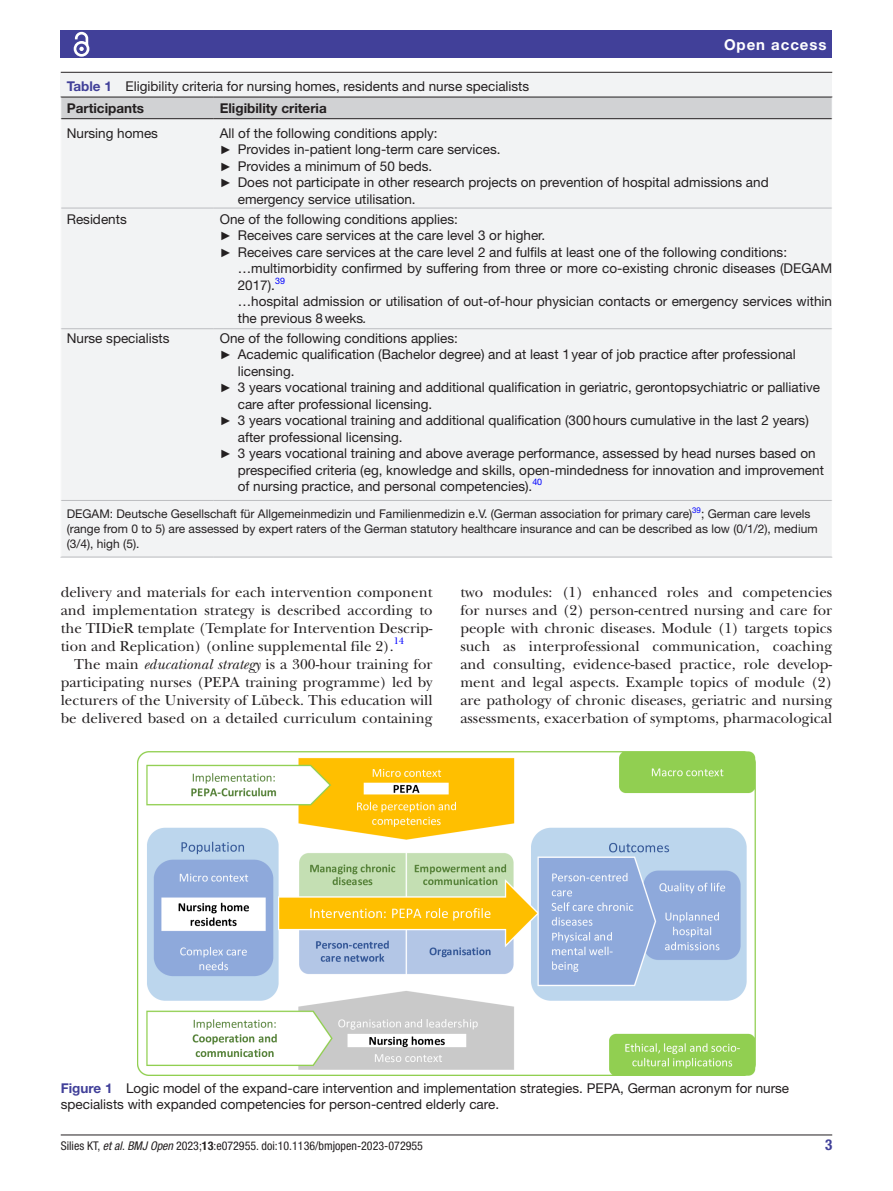
<style>
.page{position:relative;width:893px;height:1191px;background:#fff}
.page>*{position:absolute;margin:0;border:0;box-sizing:border-box;transform-origin:0 0}
.t1{font:15px/18px "New Baskerville";color:#231f20;text-align:justify}
.t2{font:700 15px "Helvetica Neue LT Std";letter-spacing:.065em;color:#fff}
.t3{font:700 condensed 15px "Helvetica Neue LT Std";color:#414099}
.t4{font:13.5px/22px "Helvetica Neue LT Std";color:#231f20}
.t5{font:700 13.5px "Helvetica Neue LT Std";color:#231f20}
.t6{font:12px/15px "Helvetica Neue LT Std";color:#231f20}
.t7{font:condensed 12px "Helvetica Neue LT Std";color:#231f20}
.t8{font:9.9px "New Baskerville";color:#00f}
.t9{font:7.95px "Helvetica Neue LT Std";color:#00f}
.s1{font-weight:700;color:#414099}
.s2{font-weight:700}
.s3{font-family:"Arial";font-size:12px}
.s4{font-style:italic}
</style>
<div class="page">
<hr style="left:61px;top:1134px;width:771px;height:1px;background:#231f20">
<div style="left:61px;top:31px;width:771px;height:27px;background:#414099"></div>
<svg style="left:73px;top:31px;width:17px;height:26px"></svg>
<div style="left:61px;top:73px;width:771px;height:484px;background:#f2f3f4"></div>
<hr style="left:61px;top:72px;width:771px;height:1px;background:#231f20">
<hr style="left:61px;top:208px;width:153px;height:1px;background:#bcbdc0">
<hr style="left:214px;top:208px;width:618px;height:1px;background:#bcbdc0">
<hr style="left:61px;top:328px;width:153px;height:1px;background:#bcbdc0">
<hr style="left:214px;top:328px;width:618px;height:1px;background:#bcbdc0">
<hr style="left:214px;top:500px;width:618px;height:1px;background:#bcbdc0">
<hr style="left:61px;top:500px;width:153px;height:1px;background:#bcbdc0">
<hr style="left:61px;top:557px;width:153px;height:1px;background:#bcbdc0">
<hr style="left:214px;top:557px;width:618px;height:1px;background:#bcbdc0">
<svg style="left:60px;top:97px;width:773px;height:22px;background:#c6c7c9"></svg>
<img style="left:138px;top:751px;width:617px;height:324px">
<p class="t4" style="left:67px;top:75px;width:464px"><span class="s1">Table 1</span> Eligibility criteria for nursing homes, residents and nurse specialists<br><span class="s2">Participants</span></p>
<p class="t5" style="left:220px;top:99px;width:109px">Eligibility criteria</p>
<p class="t2" style="left:724px;top:35px;width:104px">Open access</p>
<p class="t4" style="left:67px;top:121px;width:93px">Nursing homes</p>
<p class="t4" style="left:220px;top:121px;width:219px">All of the following conditions apply:</p>
<p class="t4" style="left:220px;top:138px;width:282px"><span class="s3">►</span> Provides in-patient long-term care services.</p>
<p class="t4" style="left:220px;top:154px;width:214px"><span class="s3">►</span> Provides a minimum of 50 beds.</p>
<p class="t4" style="left:220px;top:171px;width:550px"><span class="s3">►</span> Does not participate in other research projects on prevention of hospital admissions and</p>
<p class="t4" style="left:238px;top:187px;width:179px">emergency service utilisation.</p>
<p class="t4" style="left:67px;top:208px;width:62px">Residents</p>
<p class="t4" style="left:220px;top:208px;width:240px">One of the following conditions applies:</p>
<p class="t4" style="left:220px;top:224px;width:327px"><span class="s3">►</span> Receives care services at the care level 3 or higher.</p>
<p class="t4" style="left:220px;top:241px;width:569px"><span class="s3">►</span> Receives care services at the care level 2 and fulfils at least one of the following conditions:</p>
<p class="t4" style="left:238px;top:257px;width:596px">…multimorbidity confirmed by suffering from three or more co-existing chronic diseases (DEGAM</p>
<p class="t4" style="left:238px;top:274px;width:49px">2017).<sup>39</sup></p>
<p class="t4" style="left:238px;top:290px;width:596px">…hospital admission or utilisation of out-of-hour physician contacts or emergency services within</p>
<p class="t4" style="left:238px;top:307px;width:131px">the previous 8weeks<span class="s4">.</span></p>
<p class="t4" style="left:67px;top:327px;width:104px">Nurse specialists</p>
<p class="t4" style="left:220px;top:327px;width:240px">One of the following conditions applies:</p>
<p class="t4" style="left:220px;top:343px;width:577px"><span class="s3">►</span> Academic qualification (Bachelor degree) and at least 1year of job practice after professional</p>
<p class="t4" style="left:238px;top:360px;width:58px">licensing.</p>
<p class="t4" style="left:220px;top:376px;width:602px"><span class="s3">►</span> 3 years vocational training and additional qualification in geriatric, gerontopsychiatric or palliative</p>
<p class="t4" style="left:238px;top:393px;width:196px">care after professional licensing.</p>
<p class="t4" style="left:220px;top:409px;width:591px"><span class="s3">►</span> 3 years vocational training and additional qualification (300hours cumulative in the last 2 years)</p>
<p class="t4" style="left:238px;top:426px;width:166px">after professional licensing.</p>
<p class="t4" style="left:220px;top:442px;width:597px"><span class="s3">►</span> 3 years vocational training and above average performance, assessed by head nurses based on</p>
<p class="t4" style="left:238px;top:459px;width:588px">prespecified criteria (eg, knowledge and skills, open-mindedness for innovation and improvement</p>
<p class="t4" style="left:238px;top:475px;width:306px">of nursing practice, and personal competencies).<sup>40</sup></p>
<p class="t6" style="left:67px;top:506px;width:627px">DEGAM: Deutsche Gesellschaft für Allgemeinmedizin und Familienmedizin e.V. (German association for primary care)</p>
<p class="t9" style="left:692px;top:505px;width:10px">39</p>
<p class="t6" style="left:67px;top:506px;width:752px;text-indent:634px">; German care levels (range from 0 to 5) are assessed by expert raters of the German statutory healthcare insurance and can be described as low (0/1/2), medium (3/4), high (5).</p>
<p class="t1" style="left:61px;top:583px;width:373px">delivery and materials for each intervention component and implementation strategy is described according to the TIDieR template (Template for Intervention Descrip&shy;tion and Replication) (online supplemental file 2).</p>
<p class="t8" style="left:394px;top:635px;width:12px">14</p>
<p class="t1" style="left:61px;top:655px;width:373px;text-indent:13px">The main <span class="s4">educational strategy</span> is a 300-hour training for participating nurses (PEPA training programme) led by lecturers of the University of Lübeck. This education will be delivered based on a detailed curriculum containing</p>
<p class="t1" style="left:460px;top:583px;width:373px">two modules: (1) enhanced roles and competencies for nurses and (2) person-centred nursing and care for people with chronic diseases. Module (1) targets topics such as interprofessional communication, coaching and consulting, evidence-based practice, role develop&shy;ment and legal aspects. Example topics of module (2) are pathology of chronic diseases, geriatric and nursing assessments, exacerbation of symptoms, pharmacological</p>
<p class="t4" style="left:61px;top:1080px;width:730px;line-height:16.2px"><span class="s1">Figure 1</span> Logic model of the expand-care intervention and implementation strategies. PEPA, German acronym for nurse specialists with expanded competencies for person-centred elderly care.</p>
<p class="t7" style="left:61px;top:1138px;width:364px">Silies KT, <span class="s4">et al</span>. <span class="s4">BMJ Open</span> 2023;<span class="s2">13</span>:e072955. doi:10.1136/bmjopen-2023-072955</p>
<p class="t3" style="left:825px;top:1135px;width:9px">3</p>
</div>
